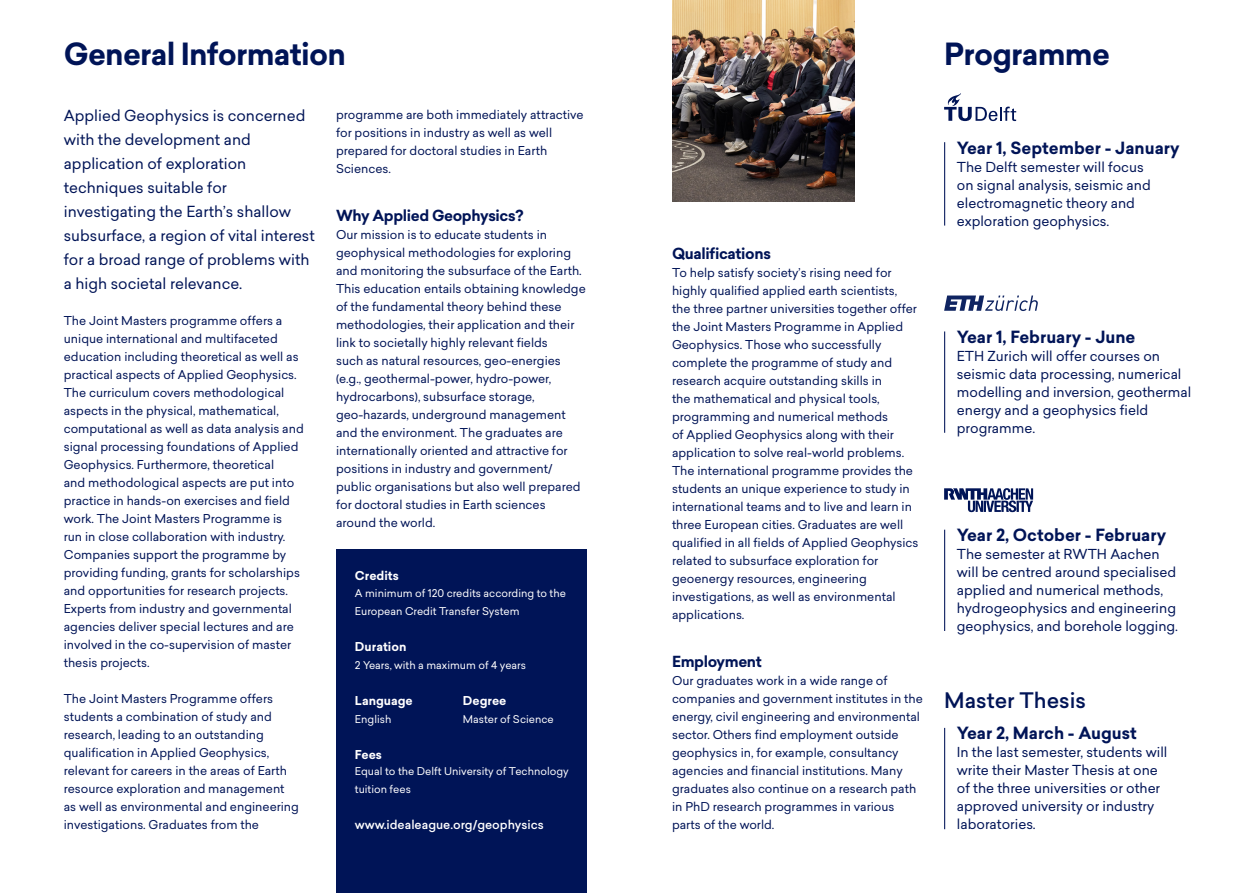
<style>
.page{position:relative;width:1259px;height:893px;background:#fff}
.page>*{position:absolute;margin:0;border:0;box-sizing:border-box;transform-origin:0 0}
.t1{font:700 30px "Sailec";letter-spacing:-.025em;color:#001457}
.t2{font:500 21px "Sailec";color:#001457}
.t3{font:700 16.5px "Sailec";color:#001457}
.t4{font:15px/24px "Sailec";color:#001457}
.t5{font:700 15px "Sailec";letter-spacing:-.025em;color:#001457}
.t6{font:13.5px/18px "Sailec";color:#001457}
.t7{font:12px/18px "Sailec";color:#001457}
.t8{font:700 12px "Sailec";color:#fff}
.t9{font:500 12px "Sailec";color:#fff}
.t10{font:10.5px/18px "Sailec";color:#fff}
</style>
<div class="page">
<hr style="left:944px;top:142px;width:1px;height:84px;background:#001457">
<hr style="left:944px;top:331px;width:1px;height:102px;background:#001457">
<hr style="left:944px;top:530px;width:1px;height:101px;background:#001457">
<hr style="left:944px;top:728px;width:1px;height:101px;background:#001457">
<div style="left:336px;top:550px;width:251px;height:343px;background:#001457"></div>
<img style="left:672px;top:0;width:183px;height:201px">
<svg style="left:944px;top:488px;width:89px;height:24px"></svg>
<svg style="left:944px;top:93px;width:72px;height:28px"></svg>
<svg style="left:944px;top:295px;width:94px;height:16px"></svg>
<p class="t1" style="left:64px;top:33px;width:284px">General Information</p>
<p class="t1" style="left:944px;top:33px;width:167px">Programme</p>
<p class="t4" style="left:64px;top:104px;width:252px">Applied Geophysics is concerned with the development and application of exploration techniques suitable for investigating the Earth’s shallow subsurface, a region of vital interest for a broad range of problems with a high societal relevance.</p>
<p class="t7" style="left:64px;top:312px;width:242px">The Joint Masters programme offers a unique international and multifaceted education including theoretical as well as practical aspects of Applied Geophysics.<br>The curriculum covers methodological aspects in the physical, mathematical, computational as well as data analysis and signal processing foundations of Applied Geophysics. Furthermore, theoretical<br>and methodological aspects are put into practice in hands-on exercises and field work. The Joint Masters Programme is<br>run in close collaboration with industry.<br>Companies support the programme by providing funding, grants for scholarships and opportunities for research projects.<br>Experts from industry and governmental agencies deliver special lectures and are involved in the co-supervision of master thesis projects.</p>
<p class="t7" style="left:64px;top:690px;width:237px">The Joint Masters Programme offers students a combination of study and research, leading to an outstanding qualification in Applied Geophysics, relevant for careers in the areas of Earth resource exploration and management as well as environmental and engineering investigations. Graduates from the</p>
<p class="t7" style="left:336px;top:105px;width:249px">programme are both immediately attractive for positions in industry as well as well prepared for doctoral studies in Earth Sciences.</p>
<p class="t5" style="left:336px;top:205px;width:189px">Why Applied Geophysics?</p>
<p class="t7" style="left:336px;top:225px;width:251px">Our mission is to educate students in geophysical methodologies for exploring and monitoring the subsurface of the Earth.<br>This education entails obtaining knowledge of the fundamental theory behind these methodologies, their application and their link to societally highly relevant fields<br>such as natural resources, geo-energies (e.g., geothermal-power, hydro-power, hydrocarbons), subsurface storage, geo-hazards, underground management and the environment. The graduates are internationally oriented and attractive for positions in industry and government/ public organisations but also well prepared for doctoral studies in Earth sciences around the world.</p>
<p class="t8" style="left:355px;top:567px;width:45px">Credits</p>
<p class="t10" style="left:355px;top:584px;width:212px">A minimum of 120 credits according to the<br>European Credit Transfer System</p>
<p class="t8" style="left:355px;top:638px;width:53px">Duration</p>
<p class="t10" style="left:355px;top:656px;width:173px">2 Years, with a maximum of 4 years</p>
<p class="t8" style="left:355px;top:692px;width:59px">Language</p>
<p class="t8" style="left:463px;top:692px;width:45px">Degree</p>
<p class="t10" style="left:355px;top:710px;width:38px">English</p>
<p class="t10" style="left:463px;top:710px;width:92px">Master of Science</p>
<p class="t8" style="left:355px;top:746px;width:28px">Fees</p>
<p class="t10" style="left:355px;top:762px;width:215px">Equal to the Delft University of Technology tuition fees</p>
<p class="t9" style="left:355px;top:816px;width:190px">www.idealeague.org/geophysics</p>
<p class="t5" style="left:672px;top:243px;width:100px">Qualifications</p>
<p class="t7" style="left:672px;top:264px;width:248px">To help satisfy society’s rising need for highly qualified applied earth scientists, the three partner universities together offer the Joint Masters Programme in Applied Geophysics. Those who successfully complete the programme of study and research acquire outstanding skills in<br>the mathematical and physical tools, programming and numerical methods<br>of Applied Geophysics along with their application to solve real-world problems.<br>The international programme provides the students an unique experience to study in international teams and to live and learn in three European cities. Graduates are well qualified in all fields of Applied Geophysics related to subsurface exploration for geoenergy resources, engineering investigations, as well as environmental applications.</p>
<p class="t5" style="left:672px;top:651px;width:91px">Employment</p>
<p class="t7" style="left:672px;top:672px;width:252px">Our graduates work in a wide range of companies and government institutes in the energy, civil engineering and environmental sector. Others find employment outside geophysics in, for example, consultancy agencies and financial institutions. Many graduates also continue on a research path in PhD research programmes in various parts of the world.</p>
<p class="t3" style="left:957px;top:136px;width:224px">Year 1, September - January</p>
<p class="t6" style="left:957px;top:157px;width:195px">The Delft semester will focus on signal analysis, seismic and electromagnetic theory and exploration geophysics.</p>
<p class="t3" style="left:957px;top:325px;width:180px">Year 1, February - June</p>
<p class="t6" style="left:957px;top:347px;width:236px">ETH Zurich will offer courses on seismic data processing, numerical modelling and inversion, geothermal energy and a geophysics field programme.</p>
<p class="t3" style="left:957px;top:523px;width:211px">Year 2, October - February</p>
<p class="t6" style="left:957px;top:545px;width:223px">The semester at RWTH Aachen will be centred around specialised applied and numerical methods, hydrogeophysics and engineering geophysics, and borehole logging.</p>
<p class="t2" style="left:944px;top:685px;width:143px">Master Thesis</p>
<p class="t3" style="left:957px;top:721px;width:181px">Year 2, March - August</p>
<p class="t6" style="left:957px;top:743px;width:212px">In the last semester, students will write their Master Thesis at one of the three universities or other approved university or industry laboratories.</p>
</div>
